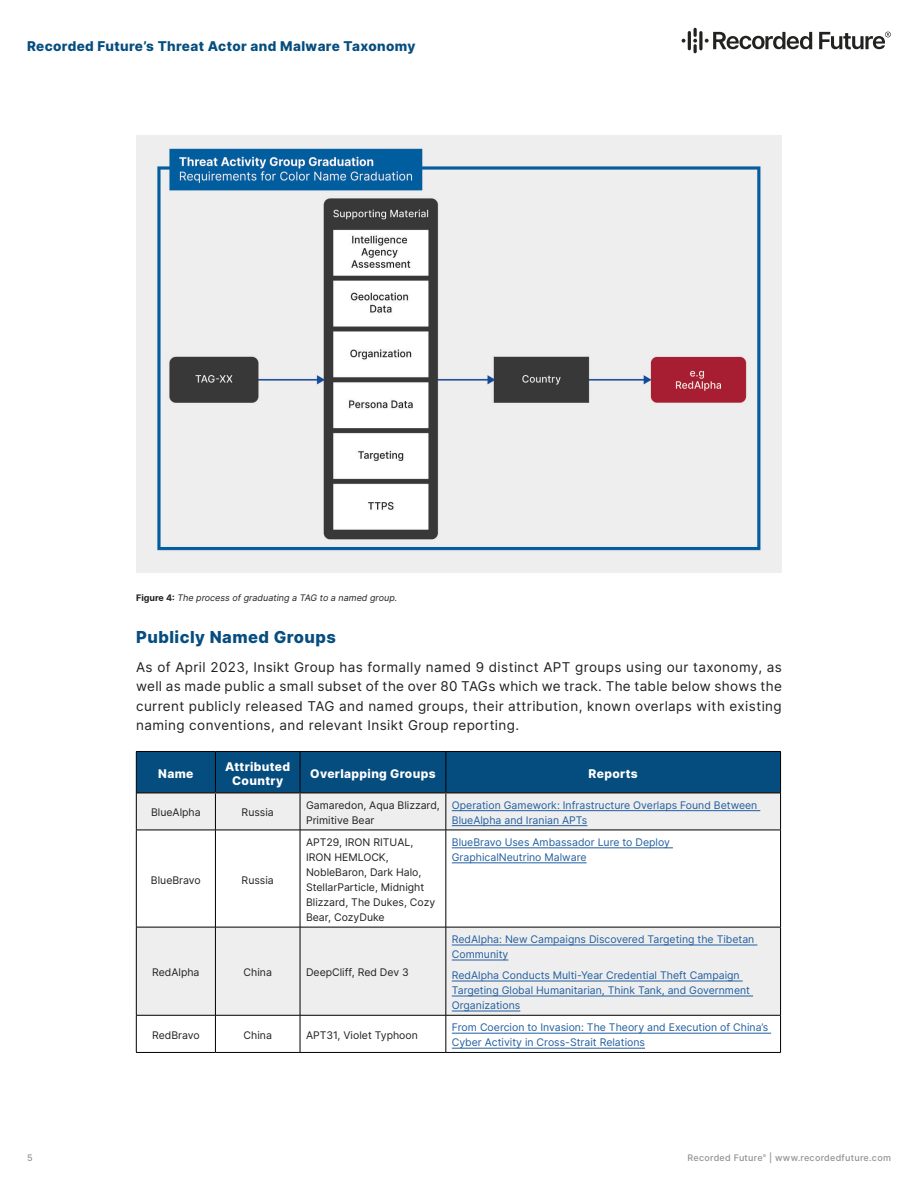
<style>
.page{position:relative;width:918px;height:1188px;background:#fff}
.page>*{position:absolute;margin:0;border:0;box-sizing:border-box;transform-origin:0 0}
.Sub-Header_-_Main{font:800 16.5px "Inter";letter-spacing:.03em;color:#064d80}
.t1{font:13.5px/19.5px "Inter";letter-spacing:.03em;color:#231f20;text-align:justify}
.t2{font:800 13.5px "Inter";letter-spacing:.03em;color:#054d7f}
.Captions{font:800 12px/14.4px "Inter";letter-spacing:.03em;color:#fff;text-align:center}
.Captions-2{font:10.5px/15px "Inter";color:#215e9f}
.Captions-3{font:10.5px/15px "Inter";color:#231f20}
.t3{font:italic 9px "Inter";color:#231f20}
.t4{font:500 9px "Inter";letter-spacing:.03em;color:#8f9193}
.s1{font-weight:700;font-style:normal}
</style>
<div class="page">
<svg style="left:819px;top:32px;width:72px;height:17px"></svg>
<svg style="left:682px;top:39px;width:3px;height:4px"></svg>
<hr style="left:688px;top:31px;width:3px;height:19px;background:#222221;border-radius:2px">
<svg style="left:693px;top:28px;width:119px;height:25px"></svg>
<div style="left:137px;top:752px;width:643px;height:40px;background:#054d7f"></div>
<svg style="left:137px;top:794px;width:643px;height:221px;fill:#eeeeef"></svg>
<hr style="left:215px;top:752px;width:1px;height:40px;background:#000">
<hr style="left:300px;top:752px;width:1px;height:40px;background:#000">
<hr style="left:446px;top:752px;width:1px;height:40px;background:#000">
<hr style="left:215px;top:794px;width:1px;height:36px;background:#000">
<hr style="left:300px;top:794px;width:1px;height:36px;background:#000">
<hr style="left:446px;top:794px;width:1px;height:36px;background:#000">
<hr style="left:780px;top:793px;width:1px;height:37px;background:#000">
<hr style="left:136px;top:830px;width:79px;height:1px;background:#000">
<hr style="left:215px;top:830px;width:85px;height:1px;background:#000">
<hr style="left:215px;top:830px;width:1px;height:97px;background:#000">
<hr style="left:300px;top:830px;width:146px;height:1px;background:#000">
<hr style="left:300px;top:830px;width:1px;height:97px;background:#000">
<hr style="left:446px;top:830px;width:335px;height:1px;background:#000">
<hr style="left:446px;top:830px;width:1px;height:97px;background:#000">
<hr style="left:780px;top:830px;width:1px;height:97px;background:#000">
<hr style="left:136px;top:927px;width:79px;height:1px;background:#000">
<hr style="left:215px;top:927px;width:85px;height:1px;background:#000">
<hr style="left:215px;top:927px;width:1px;height:88px;background:#000">
<hr style="left:300px;top:927px;width:146px;height:1px;background:#000">
<hr style="left:300px;top:927px;width:1px;height:88px;background:#000">
<hr style="left:446px;top:927px;width:335px;height:1px;background:#000">
<hr style="left:446px;top:927px;width:1px;height:88px;background:#000">
<hr style="left:780px;top:927px;width:1px;height:88px;background:#000">
<hr style="left:136px;top:1015px;width:79px;height:1px;background:#000">
<hr style="left:215px;top:1015px;width:85px;height:1px;background:#000">
<hr style="left:215px;top:1015px;width:1px;height:37px;background:#000">
<hr style="left:300px;top:1015px;width:146px;height:1px;background:#000">
<hr style="left:300px;top:1015px;width:1px;height:37px;background:#000">
<hr style="left:446px;top:1015px;width:335px;height:1px;background:#000">
<hr style="left:446px;top:1015px;width:1px;height:37px;background:#000">
<hr style="left:780px;top:1015px;width:1px;height:37px;background:#000">
<hr style="left:136px;top:1052px;width:79px;height:1px;background:#000">
<hr style="left:215px;top:1052px;width:85px;height:1px;background:#000">
<hr style="left:300px;top:1052px;width:146px;height:1px;background:#000">
<hr style="left:446px;top:1052px;width:335px;height:1px;background:#000">
<hr style="left:136px;top:792px;width:79px;height:2px;background:#231f20">
<hr style="left:215px;top:792px;width:85px;height:2px;background:#231f20">
<hr style="left:300px;top:792px;width:146px;height:2px;background:#231f20">
<hr style="left:446px;top:792px;width:334px;height:2px;background:#231f20">
<hr style="left:136px;top:751px;width:79px;height:1px;background:#000">
<hr style="left:136px;top:752px;width:1px;height:41px;background:#000">
<hr style="left:215px;top:751px;width:85px;height:1px;background:#000">
<hr style="left:300px;top:751px;width:146px;height:1px;background:#000">
<hr style="left:446px;top:751px;width:335px;height:1px;background:#000">
<hr style="left:780px;top:752px;width:1px;height:41px;background:#000">
<hr style="left:136px;top:793px;width:1px;height:37px;background:#000">
<hr style="left:136px;top:830px;width:1px;height:97px;background:#000">
<hr style="left:136px;top:927px;width:1px;height:88px;background:#000">
<hr style="left:136px;top:1015px;width:1px;height:37px;background:#000">
<hr style="left:452px;top:810px;width:308px;height:1px;background:#215e9f">
<hr style="left:452px;top:825px;width:135px;height:1px;background:#215e9f">
<hr style="left:452px;top:847px;width:221px;height:1px;background:#215e9f">
<hr style="left:452px;top:862px;width:135px;height:1px;background:#215e9f">
<hr style="left:452px;top:945px;width:305px;height:1px;background:#215e9f">
<hr style="left:452px;top:960px;width:56px;height:1px;background:#215e9f">
<hr style="left:452px;top:981px;width:291px;height:1px;background:#215e9f">
<hr style="left:452px;top:996px;width:301px;height:1px;background:#215e9f">
<hr style="left:452px;top:1011px;width:68px;height:1px;background:#215e9f">
<hr style="left:452px;top:1033px;width:319px;height:1px;background:#215e9f">
<hr style="left:452px;top:1048px;width:193px;height:1px;background:#215e9f">
<img style="left:136px;top:135px;width:646px;height:437px">
<p class="t2" style="left:27px;top:36px;width:390px">Recorded Future’s Threat Actor and Malware Taxonomy</p>
<p class="t3" style="left:136px;top:591px;width:263px"><span class="s1">Figure 4:</span> The process of graduating a TAG to a named group.</p>
<p class="Sub-Header_-_Main" style="left:136px;top:625px;width:201px">Publicly Named Groups</p>
<p class="t1" style="left:136px;top:657px;width:647px">As of April 2023, Insikt Group has formally named 9 distinct APT groups using our taxonomy, as well as made public a small subset of the over 80 TAGs which we track. The table below shows the current publicly released TAG and named groups, their attribution, known overlaps with existing naming conventions, and relevant Insikt Group reporting.</p>
<p class="Captions" style="left:158px;top:766px;width:37px">Name</p>
<p class="Captions" style="left:225px;top:759px;width:66px">Attributed<br>Country</p>
<p class="Captions" style="left:310px;top:766px;width:127px">Overlapping Groups</p>
<p class="Captions" style="left:589px;top:766px;width:51px">Reports</p>
<p class="Captions-3" style="left:151px;top:805px;width:51px">BlueAlpha</p>
<p class="Captions-3" style="left:242px;top:805px;width:34px">Russia</p>
<p class="Captions-3" style="left:306px;top:797px;width:135px">Gamaredon, Aqua Blizzard,<br>Primitive Bear</p>
<p class="Captions-2" style="left:452px;top:797px;width:307px">Operation Gamework: Infrastructure Overlaps Found Between<br>BlueAlpha and Iranian APTs</p>
<p class="Captions-3" style="left:151px;top:872px;width:51px">BlueBravo</p>
<p class="Captions-3" style="left:242px;top:872px;width:34px">Russia</p>
<p class="Captions-3" style="left:306px;top:835px;width:131px">APT29, IRON RITUAL,<br>IRON HEMLOCK,<br>NobleBaron, Dark Halo,<br>StellarParticle, Midnight<br>Blizzard, The Dukes, Cozy<br>Bear, CozyDuke</p>
<p class="Captions-2" style="left:452px;top:835px;width:220px">BlueBravo Uses Ambassador Lure to Deploy<br>GraphicalNeutrino Malware</p>
<p class="Captions-3" style="left:152px;top:965px;width:49px">RedAlpha</p>
<p class="Captions-3" style="left:244px;top:965px;width:30px">China</p>
<p class="Captions-3" style="left:306px;top:965px;width:104px">DeepCliff, Red Dev 3</p>
<p class="Captions-2" style="left:452px;top:932px;width:304px">RedAlpha: New Campaigns Discovered Targeting the Tibetan<br>Community</p>
<p class="Captions-2" style="left:452px;top:968px;width:300px">RedAlpha Conducts Multi-Year Credential Theft Campaign<br>Targeting Global Humanitarian, Think Tank, and Government<br>Organizations</p>
<p class="Captions-3" style="left:152px;top:1027px;width:49px">RedBravo</p>
<p class="Captions-3" style="left:244px;top:1027px;width:30px">China</p>
<p class="Captions-3" style="left:306px;top:1027px;width:113px">APT31, Violet Typhoon</p>
<p class="Captions-2" style="left:452px;top:1020px;width:318px">From Coercion to Invasion: The Theory and Execution of China’s<br>Cyber Activity in Cross-Strait Relations</p>
<p class="t4" style="left:27px;top:1151px;width:7px">5</p>
<p class="t4" style="left:688px;top:1151px;width:205px">Recorded Future<sup>®</sup> | www.recordedfuture.com</p>
</div>
